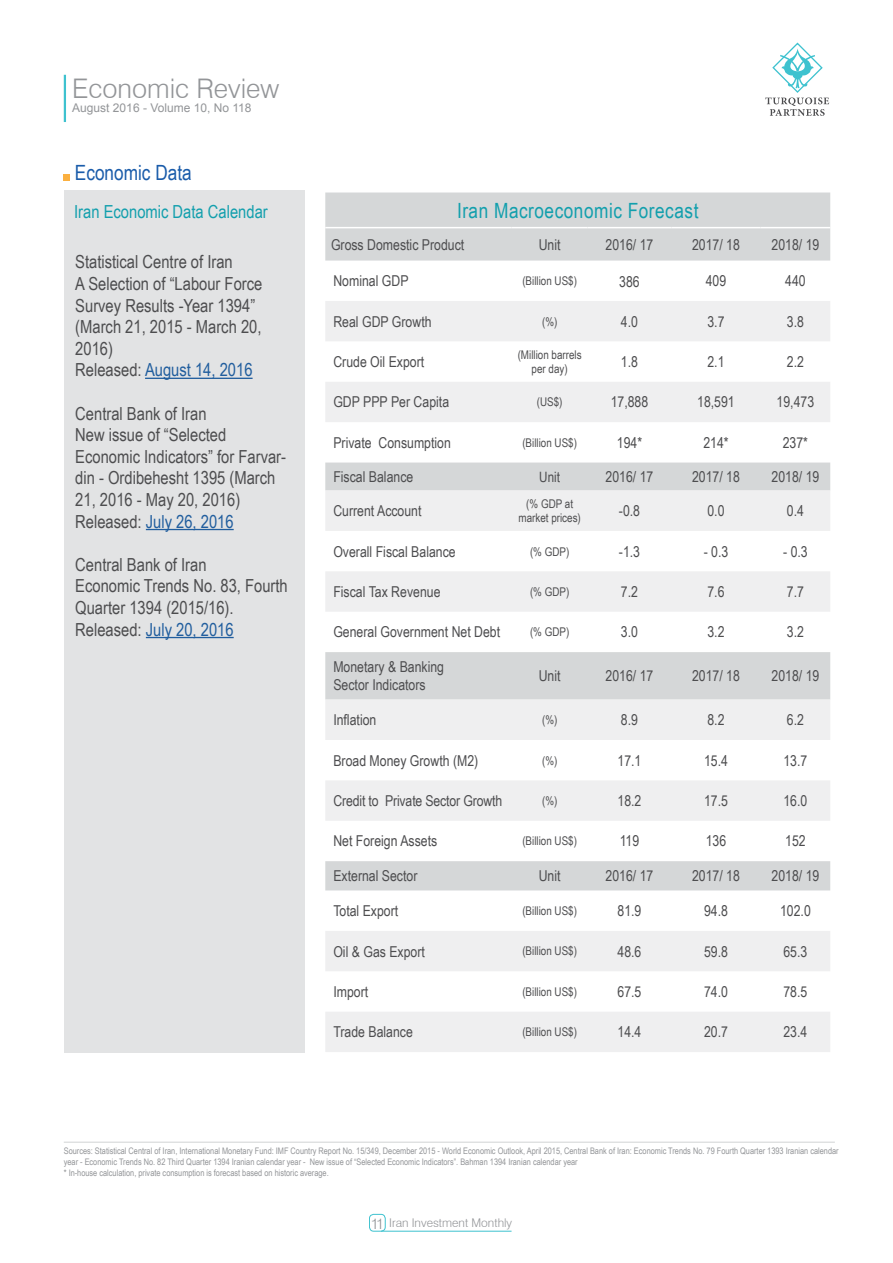
<style>
.page{position:relative;width:893px;height:1263px;background:#fff}
.page>*{position:absolute;margin:0;border:0;box-sizing:border-box;transform-origin:0 0}
.t1{font:300 27px "Swiss 721 BT";color:#939598}
.t2{font:21px "Arial Narrow";letter-spacing:.025em;color:#129fad}
.t3{font:21px "Arial Narrow";color:#1a5caa}
.t4{font:18px/21.6px "Arial Narrow";color:#4d4d4f}
.t5{font:18px "Arial Narrow";color:#129fad}
.t6{font:15px "Arial Narrow";color:#4d4d4f}
.t7{font:300 15px "Swiss 721 BT";color:#939598}
.t8{font:14.25px "Arial Narrow";color:#4d4d4f}
.t9{font:12px "Arial Narrow";color:#4d4d4f}
.t10{font:12px "Arial";color:#939598}
.t11{font:300 12px "Swiss 721 BT";color:#939598}
.t12{font:9px/10.8px "Arial Narrow";color:#939598}
.s1{color:#215e9e}
</style>
<div class="page">
<div style="left:369px;top:1214px;width:16px;height:17px;border:1px solid #3ec2cf;border-radius:4px"></div>
<hr style="left:381px;top:1231px;width:131px;height:1px;background:#3ec2cf">
<hr style="left:64px;top:75px;width:2px;height:47px;background:#3ec2cf">
<svg style="left:765px;top:42px;width:64px;height:74px"></svg>
<div style="left:64px;top:190px;width:241px;height:863px;background:#e2e3e4"></div>
<div style="left:325px;top:192px;width:505px;height:69px;background:#d5d7d8"></div>
<svg style="left:325px;top:301px;width:505px;height:751px"></svg>
<hr style="left:325px;top:227px;width:187px;height:1px;background:#fff">
<hr style="left:512px;top:227px;width:76px;height:1px;background:#fff">
<hr style="left:588px;top:227px;width:83px;height:1px;background:#fff">
<hr style="left:671px;top:227px;width:90px;height:1px;background:#fff">
<hr style="left:761px;top:227px;width:69px;height:1px;background:#fff">
<hr style="left:64px;top:1142px;width:771px;height:1px;background:#d1d3d4">
<hr style="left:145px;top:378px;width:108px;height:1px;background:#215e9e">
<hr style="left:146px;top:529px;width:88px;height:1px;background:#215e9e">
<hr style="left:146px;top:637px;width:88px;height:1px;background:#215e9e">
<svg style="left:64px;top:174px;width:6px;height:6px"></svg>
<h1 class="t1" style="left:72px;top:72px;width:208px">Economic Review</h1>
<p class="t10" style="left:72px;top:100px;width:181px">August 2016 - Volume 10, No 118</p>
<h2 class="t3" style="left:75px;top:157px;width:118px">Economic Data</h2>
<p class="t5" style="left:74px;top:198px;width:195px">Iran Economic Data Calendar</p>
<p class="t4" style="left:75px;top:251px;width:189px">Statistical Centre of Iran<br>A Selection of “Labour Force<br>Survey Results -Year 1394“ (March 21, 2015 - March 20,<br>2016(<br>Released: <span class="s1">August 14, 2016</span></p>
<p class="t4" style="left:75px;top:402px;width:152px">Central Bank of Iran<br>New issue of “Selected</p>
<p class="t4" style="left:75px;top:467px;width:202px">din - Ordibehesht 1395 (March</p>
<p class="t4" style="left:75px;top:445px;width:212px">Economic Indicators” for Farvar-</p>
<p class="t4" style="left:75px;top:488px;width:166px">21, 2016 - May 20, 2016(<br>Released: <span class="s1">July 26, 2016</span></p>
<p class="t4" style="left:75px;top:553px;width:214px">Central Bank of Iran<br>Economic Trends No. 83, Fourth<br>Quarter 1394 )2015/16 .(<br>Released: <span class="s1">July 20, 2016</span></p>
<h2 class="t2" style="left:457px;top:195px;width:243px">Iran Macroeconomic Forecast</h2>
<p class="t6" style="left:331px;top:233px;width:135px">Gross Domestic Product</p>
<p class="t6" style="left:539px;top:233px;width:23px">Unit</p>
<p class="t6" style="left:606px;top:233px;width:49px">2016/ 17</p>
<p class="t6" style="left:692px;top:233px;width:49px">2017/ 18</p>
<p class="t6" style="left:771px;top:233px;width:49px">2018/ 19</p>
<p class="t6" style="left:333px;top:270px;width:77px">Nominal GDP</p>
<p class="t9" style="left:522px;top:272px;width:56px">(Billion US ($</p>
<p class="t6" style="left:619px;top:270px;width:22px">386</p>
<p class="t6" style="left:706px;top:270px;width:22px">409</p>
<p class="t6" style="left:785px;top:270px;width:22px">440</p>
<p class="t6" style="left:333px;top:310px;width:100px">Real GDP Growth</p>
<p class="t9" style="left:542px;top:312px;width:17px">%) (</p>
<p class="t6" style="left:621px;top:310px;width:19px">4.0</p>
<p class="t6" style="left:707px;top:310px;width:19px">3.7</p>
<p class="t6" style="left:787px;top:310px;width:19px">3.8</p>
<p class="t9" style="left:518px;top:346px;width:65px">(Million barrels</p>
<p class="t6" style="left:333px;top:351px;width:92px">Crude Oil Export</p>
<p class="t6" style="left:787px;top:351px;width:19px">2.2</p>
<p class="t6" style="left:621px;top:351px;width:19px">1.8</p>
<p class="t6" style="left:707px;top:351px;width:19px">2.1</p>
<p class="t9" style="left:532px;top:360px;width:38px">per day(</p>
<p class="t6" style="left:333px;top:391px;width:117px">GDP PPP Per Capita</p>
<p class="t9" style="left:537px;top:393px;width:27px">(US ($</p>
<p class="t6" style="left:611px;top:391px;width:39px">17,888</p>
<p class="t6" style="left:697px;top:391px;width:39px">18,591</p>
<p class="t6" style="left:777px;top:391px;width:39px">19,473</p>
<p class="t6" style="left:378px;top:431px;width:74px">Consumption</p>
<p class="t6" style="left:333px;top:431px;width:40px">Private</p>
<p class="t9" style="left:522px;top:434px;width:56px">(Billion US ($</p>
<p class="t6" style="left:617px;top:431px;width:27px">194*</p>
<p class="t6" style="left:703px;top:431px;width:27px">214*</p>
<p class="t6" style="left:783px;top:431px;width:27px">237*</p>
<p class="t6" style="left:333px;top:466px;width:81px">Fiscal Balance</p>
<p class="t8" style="left:539px;top:466px;width:22px">Unit</p>
<p class="t6" style="left:606px;top:466px;width:49px">2016/ 17</p>
<p class="t6" style="left:692px;top:466px;width:49px">2017/ 18</p>
<p class="t6" style="left:771px;top:466px;width:49px">2018/ 19</p>
<p class="t9" style="left:526px;top:495px;width:48px">%( GDP at</p>
<p class="t6" style="left:333px;top:500px;width:90px">Current Account</p>
<p class="t6" style="left:787px;top:500px;width:19px">0.4</p>
<p class="t6" style="left:619px;top:500px;width:23px">-0.8</p>
<p class="t6" style="left:707px;top:500px;width:19px">0.0</p>
<p class="t9" style="left:518px;top:509px;width:64px">market prices(</p>
<p class="t6" style="left:333px;top:540px;width:124px">Overall Fiscal Balance</p>
<p class="t9" style="left:530px;top:542px;width:41px">(% GDP(</p>
<p class="t6" style="left:619px;top:540px;width:23px">-1.3</p>
<p class="t6" style="left:704px;top:540px;width:26px">- 0.3</p>
<p class="t6" style="left:783px;top:540px;width:26px">- 0.3</p>
<p class="t6" style="left:333px;top:581px;width:109px">Fiscal Tax Revenue</p>
<p class="t9" style="left:530px;top:583px;width:41px">(% GDP(</p>
<p class="t6" style="left:621px;top:581px;width:19px">7.2</p>
<p class="t6" style="left:707px;top:581px;width:19px">7.6</p>
<p class="t6" style="left:787px;top:581px;width:19px">7.7</p>
<p class="t6" style="left:333px;top:621px;width:168px">General Government Net Debt</p>
<p class="t6" style="left:333px;top:656px;width:112px">Monetary &amp; Banking</p>
<p class="t6" style="left:333px;top:674px;width:94px">Sector Indicators</p>
<p class="t9" style="left:530px;top:623px;width:41px">%( GDP(</p>
<p class="t6" style="left:539px;top:665px;width:23px">Unit</p>
<p class="t6" style="left:621px;top:621px;width:19px">3.0</p>
<p class="t6" style="left:606px;top:665px;width:49px">2016/ 17</p>
<p class="t6" style="left:707px;top:621px;width:19px">3.2</p>
<p class="t6" style="left:692px;top:665px;width:49px">2017/ 18</p>
<p class="t6" style="left:787px;top:621px;width:19px">3.2</p>
<p class="t6" style="left:771px;top:665px;width:49px">2018/ 19</p>
<p class="t6" style="left:333px;top:709px;width:45px">Inflation</p>
<p class="t9" style="left:542px;top:711px;width:17px">%) (</p>
<p class="t6" style="left:621px;top:709px;width:19px">8.9</p>
<p class="t6" style="left:707px;top:709px;width:19px">8.2</p>
<p class="t6" style="left:787px;top:709px;width:19px">6.2</p>
<p class="t6" style="left:333px;top:749px;width:146px">Broad Money Growth M( (2</p>
<p class="t9" style="left:542px;top:751px;width:17px">%) (</p>
<p class="t6" style="left:617px;top:749px;width:25px">17.1</p>
<p class="t6" style="left:704px;top:749px;width:25px">15.4</p>
<p class="t6" style="left:783px;top:749px;width:25px">13.7</p>
<p class="t6" style="left:333px;top:790px;width:170px">Credit to Private Sector Growth</p>
<p class="t9" style="left:542px;top:792px;width:17px">%) (</p>
<p class="t6" style="left:617px;top:790px;width:25px">18.2</p>
<p class="t6" style="left:704px;top:790px;width:25px">17.5</p>
<p class="t6" style="left:783px;top:790px;width:25px">16.0</p>
<p class="t6" style="left:333px;top:830px;width:105px">Net Foreign Assets</p>
<p class="t9" style="left:522px;top:832px;width:56px">(Billion US ($</p>
<p class="t6" style="left:620px;top:830px;width:21px">119</p>
<p class="t6" style="left:706px;top:830px;width:22px">136</p>
<p class="t6" style="left:785px;top:830px;width:22px">152</p>
<p class="t6" style="left:333px;top:865px;width:86px">External Sector</p>
<p class="t6" style="left:539px;top:865px;width:23px">Unit</p>
<p class="t6" style="left:606px;top:865px;width:49px">2016/ 17</p>
<p class="t6" style="left:692px;top:865px;width:49px">2017/ 18</p>
<p class="t6" style="left:771px;top:865px;width:49px">2018/ 19</p>
<p class="t6" style="left:333px;top:900px;width:66px">Total Export</p>
<p class="t9" style="left:522px;top:902px;width:56px">(Billion US ($</p>
<p class="t6" style="left:617px;top:900px;width:25px">81.9</p>
<p class="t6" style="left:704px;top:900px;width:25px">94.8</p>
<p class="t6" style="left:780px;top:900px;width:32px">102.0</p>
<p class="t6" style="left:333px;top:940px;width:93px">Oil &amp; Gas Export</p>
<p class="t9" style="left:522px;top:942px;width:56px">(Billion US ($</p>
<p class="t6" style="left:617px;top:940px;width:25px">48.6</p>
<p class="t6" style="left:704px;top:940px;width:25px">59.8</p>
<p class="t6" style="left:783px;top:940px;width:25px">65.3</p>
<p class="t6" style="left:333px;top:981px;width:36px">Import</p>
<p class="t9" style="left:522px;top:983px;width:56px">(Billion US ($</p>
<p class="t6" style="left:617px;top:981px;width:25px">67.5</p>
<p class="t6" style="left:704px;top:981px;width:25px">74.0</p>
<p class="t6" style="left:783px;top:981px;width:25px">78.5</p>
<p class="t6" style="left:333px;top:1021px;width:81px">Trade Balance</p>
<p class="t9" style="left:522px;top:1023px;width:56px">(Billion US ($</p>
<p class="t6" style="left:617px;top:1021px;width:25px">14.4</p>
<p class="t6" style="left:704px;top:1021px;width:25px">20.7</p>
<p class="t6" style="left:783px;top:1021px;width:25px">23.4</p>
<p class="t12" style="left:310px;top:1145px;width:530px;text-indent:-246px">Sources: Statistical Central of Iran, International Monetary Fund: IMF Country Report No. 15/349, December 2015 - World Economic Outlook, April 2015, Central Bank of Iran: Economic Trends No. 79 Fourth Quarter 1393 Iranian calendar<br>New issue of “Selected Economic Indicators .” Bahman 1394 Iranian calendar year</p>
<p class="t12" style="left:64px;top:1156px;width:267px">year - Economic Trends No. 82 Third Quarter 1394 Iranian calendar year -<br>* In-house calculation, private consumption is forecast based on historic average.</p>
<p class="t7" style="left:371px;top:1214px;width:15px">11</p>
<p class="t11" style="left:389px;top:1216px;width:125px">Iran Investment Monthly</p>
</div>
